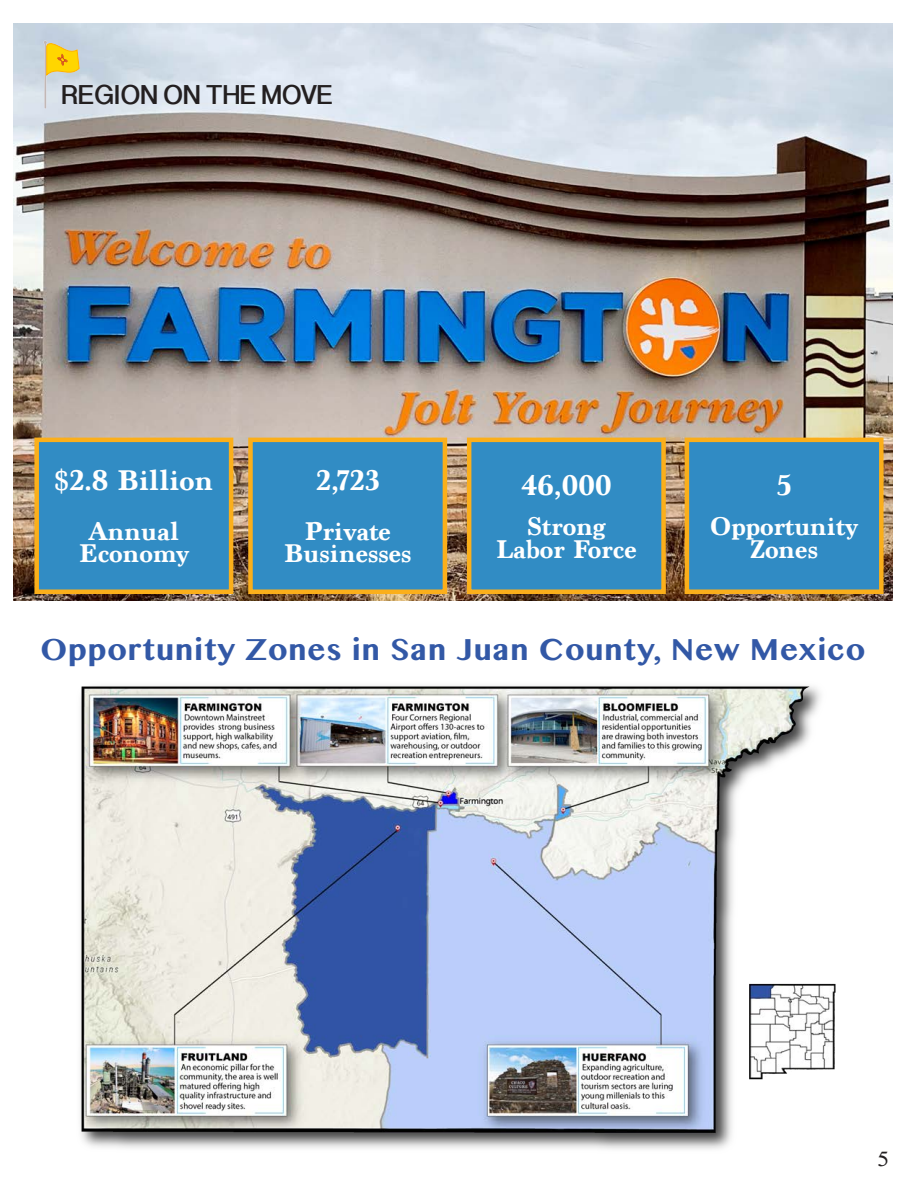
<style>
.page{position:relative;width:918px;height:1188px;background:#fff}
.page>*{position:absolute;margin:0;border:0;box-sizing:border-box;transform-origin:0 0}
.t1{font:700 30px "Lao MN";letter-spacing:.03em;color:#3258a6}
.t2{font:700 30px "Marion";color:#fff}
.t3{font:700 27px "Marion";color:#fff}
.t4{font:700 27px "Devanagari Sangam MN";color:#231f20}
.t5{font:21px "Lao MN";color:#231f20}
</style>
<div class="page">
<img style="left:14px;top:24px;width:878px;height:576px">
<div style="left:469px;top:440px;width:195px;height:152px;background:#318cc4"></div>
<div style="left:467px;top:438px;width:199px;height:156px;border:4px solid #fbaf1b"></div>
<div style="left:687px;top:440px;width:194px;height:152px;background:#308bc4"></div>
<div style="left:685px;top:438px;width:199px;height:156px;border:4px solid #faae1b"></div>
<div style="left:37px;top:440px;width:194px;height:152px;background:#318cc4"></div>
<div style="left:34px;top:438px;width:199px;height:156px;border:4px solid #fbaf1b"></div>
<div style="left:251px;top:440px;width:194px;height:152px;background:#318cc4"></div>
<div style="left:248px;top:438px;width:199px;height:156px;border:4px solid #fbaf1b"></div>
<svg style="left:43px;top:40px;width:37px;height:69px;background:#ded49b"></svg>
<img style="left:80px;top:685px;width:741px;height:464px">
<img style="left:737px;top:955px;width:99px;height:154px">
<p class="t4" style="left:62px;top:79px;width:273px">REGION ON THE MOVE</p>
<p class="t2" style="left:55px;top:463px;width:160px">$2.8 Billion</p>
<p class="t3" style="left:88px;top:515px;width:92px">Annual</p>
<p class="t3" style="left:79px;top:537px;width:111px">Economy</p>
<p class="t2" style="left:316px;top:463px;width:65px">2,723</p>
<p class="t3" style="left:304px;top:515px;width:88px">Private</p>
<p class="t3" style="left:284px;top:537px;width:129px">Businesses</p>
<p class="t2" style="left:521px;top:467px;width:92px">46,000</p>
<p class="t3" style="left:527px;top:510px;width:81px">Strong</p>
<p class="t3" style="left:496px;top:533px;width:142px">Labor Force</p>
<p class="t2" style="left:777px;top:467px;width:16px">5</p>
<p class="t3" style="left:710px;top:510px;width:149px">Opportunity</p>
<p class="t3" style="left:750px;top:533px;width:69px">Zones</p>
<p class="t1" style="left:40px;top:629px;width:827px">Opportunity Zones in San Juan County, New Mexico</p>
<p class="t5" style="left:877px;top:1144px;width:14px">5</p>
</div>
